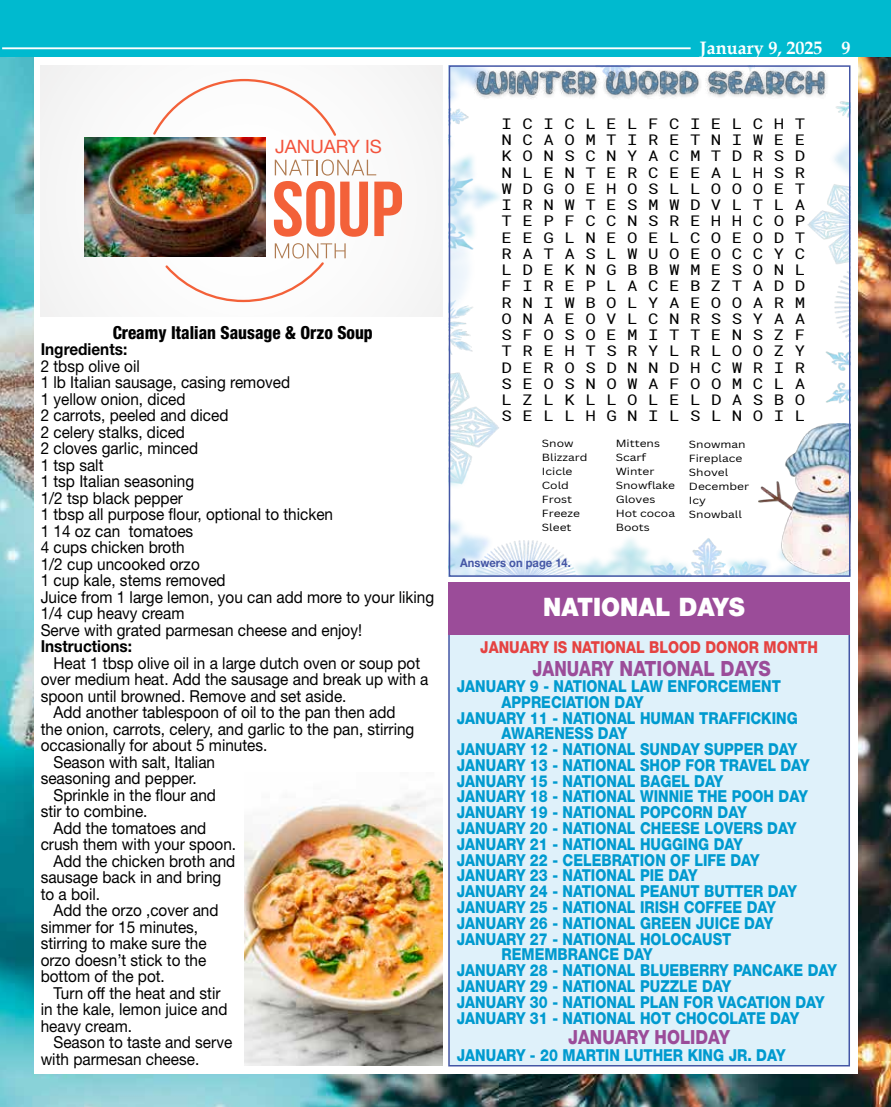
<style>
.page{position:relative;width:891px;height:1107px;background:#fff}
.page>*{position:absolute;margin:0;border:0;box-sizing:border-box;transform-origin:0 0}
.t1{font:900 25.5px "Helvetica Neue LT Std";color:#fff;scale:.94 1}
.t2{font:800 21px "Helvetica Neue LT Std";color:#9b4c99;scale:.8 1}
.t3{font:800 19.5px "Helvetica Neue LT Std";color:#9b4c99;scale:.86 1}
.t4{font:18.45px "Helvetica Neue LT Std";color:#f3533c}
.t5{font:800 condensed 18px "Helvetica Neue LT Std";color:#000;scale:.95 1}
.t6{font:700 18px "Book Antiqua";color:#fff}
.t7{font:16.5px/16.5px "Helvetica Neue LT Std";color:#000;scale:.93 1}
.t8{font:800 16.5px "Helvetica Neue LT Std";color:#009acf;scale:.86 1}
.t9{font:800 16.5px "Helvetica Neue LT Std";color:#e54241;scale:.86 1}
.t10{font:700 16.5px "Helvetica Neue LT Std";color:#000;scale:.93 1}
.t11{font:14.7px/16.2px "Roboto Mono";letter-spacing:.6em;color:#000;text-align:justify;scale:1.19 1}
.t12{font:700 12px "Helvetica Neue LT Std";color:#4456a5;scale:.93 1}
.t13{font:10.05px/14.1px "Canva Sans";color:#000;scale:1.19 1}
</style>
<div class="page">
<img style="left:0;top:57px;width:891px;height:1050px">
<div style="left:35px;top:34px;width:819px;height:1039px;background:#fff"></div>
<div style="left:0;top:0;width:891px;height:57px;background:#00bacf"></div>
<hr style="left:2px;top:47px;width:689px;height:2px;background:#fff">
<div style="left:448px;top:583px;width:402px;height:483px;background:#dff1fa;border:2px solid #4456a5"></div>
<div style="left:448px;top:582px;width:402px;height:53px;background:#9b4c99"></div>
<div style="left:40px;top:65px;width:402px;height:251px;background:#f7f7f7"></div>
<svg style="left:153px;top:79px;width:183px;height:57px"></svg>
<svg style="left:87px;top:159px;width:315px;height:143px"></svg>
<img style="left:84px;top:137px;width:182px;height:119px">
<img style="left:452px;top:68px;width:395px;height:506px">
<img style="left:758px;top:423px;width:89px;height:151px">
<img style="left:469px;top:68px;width:365px;height:35px">
<div style="left:449px;top:65px;width:401px;height:512px;border:2px solid #4456a5"></div>
<img style="left:244px;top:793px;width:198px;height:272px">
<p class="t4" style="left:275px;top:135px;width:108px">JANUARY IS</p>
<p class="t5" style="left:113px;top:321px;width:275px">Creamy Italian Sausage &amp; Orzo Soup</p>
<p class="t10" style="left:41px;top:339px;width:95px">Ingredients:</p>
<p class="t7" style="left:41px;top:357px;width:425px">2 tbsp olive oil<br>1 lb Italian sausage, casing removed<br>1 yellow onion, diced<br>2 carrots, peeled and diced<br>2 celery stalks, diced<br>2 cloves garlic, minced<br>1 tsp salt<br>1 tsp Italian seasoning<br>1/2 tsp black pepper<br>1 tbsp all purpose flour, optional to thicken<br>1 14 oz can tomatoes<br>4 cups chicken broth<br>1/2 cup uncooked orzo<br>1 cup kale, stems removed<br>Juice from 1 large lemon, you can add more to your liking<br>1/4 cup heavy cream<br>Serve with grated parmesan cheese and enjoy!</p>
<p class="t10" style="left:41px;top:636px;width:100px">Instructions:</p>
<p class="t7" style="left:53px;top:654px;width:396px">Heat 1 tbsp olive oil in a large dutch oven or soup pot</p>
<p class="t7" style="left:41px;top:671px;width:418px">over medium heat. Add the sausage and break up with a</p>
<p class="t7" style="left:41px;top:687px;width:330px">spoon until browned. Remove and set aside.</p>
<p class="t7" style="left:53px;top:704px;width:369px">Add another tablespoon of oil to the pan then add</p>
<p class="t7" style="left:41px;top:720px;width:403px">the onion, carrots, celery, and garlic to the pan, stirring</p>
<p class="t7" style="left:41px;top:737px;width:245px">occasionally for about 5 minutes.</p>
<p class="t7" style="left:53px;top:753px;width:175px">Season with salt, Italian</p>
<p class="t7" style="left:41px;top:770px;width:169px">seasoning and pepper.</p>
<p class="t7" style="left:53px;top:786px;width:176px">Sprinkle in the flour and</p>
<p class="t7" style="left:41px;top:803px;width:116px">stir to combine.</p>
<p class="t7" style="left:53px;top:819px;width:166px">Add the tomatoes and</p>
<p class="t7" style="left:41px;top:836px;width:212px">crush them with your spoon.</p>
<p class="t7" style="left:53px;top:852px;width:197px">Add the chicken broth and</p>
<p class="t7" style="left:41px;top:869px;width:196px">sausage back in and bring</p>
<p class="t7" style="left:41px;top:885px;width:65px">to a boil.</p>
<p class="t7" style="left:53px;top:902px;width:179px">Add the orzo ,cover and</p>
<p class="t7" style="left:41px;top:918px;width:171px">simmer for 15 minutes,</p>
<p class="t7" style="left:41px;top:935px;width:180px">stirring to make sure the</p>
<p class="t7" style="left:41px;top:951px;width:180px">orzo doesn’t stick to the</p>
<p class="t7" style="left:41px;top:968px;width:135px">bottom of the pot.</p>
<p class="t7" style="left:53px;top:984px;width:181px">Turn off the heat and stir</p>
<p class="t7" style="left:41px;top:1001px;width:202px">in the kale, lemon juice and</p>
<p class="t7" style="left:41px;top:1017px;width:100px">heavy cream.</p>
<p class="t7" style="left:53px;top:1034px;width:194px">Season to taste and serve</p>
<p class="t7" style="left:41px;top:1050px;width:172px">with parmesan cheese.</p>
<p class="t6" style="left:700px;top:36px;width:152px">January 9, 2025 9</p>
<p class="t11" style="left:502px;top:115px;width:257px">ICICLELFCIELCHT NCAOMTIRETNIWEE KONSCNYACMTDRSD NLENTERCEEALHSR WDGOEHOSLLOOOET IRNWTESMWDVLTLA TEPFCCNSREHHCOP EEGLNEOELCOEODT RATASLWUOEOCCYC LDEKNGBBWMESONL FIREPLACEBZTADD RNIWBOLYAEOOARM ONAEOVLCNRSSYAA SFOSOEMITTENSZF TREHTSRYLRLOOZY DEROSDNNDHCWRIR SEOSNOWAFOOMCLA LZLKLLOLELDASBO SELLHGNILSLNOIL</p>
<p class="t13" style="left:542px;top:436px;width:40px">Snow<br>Blizzard<br>Icicle<br>Cold<br>Frost<br>Freeze<br>Sleet</p>
<p class="t13" style="left:616px;top:436px;width:51px">Mittens<br>Scarf<br>Winter<br>Snowflake<br>Gloves<br>Hot cocoa<br>Boots</p>
<p class="t13" style="left:689px;top:437px;width:52px">Snowman<br>Fireplace<br>Shovel<br>December<br>Icy<br>Snowball</p>
<p class="t12" style="left:460px;top:555px;width:121px">Answers on page 14.</p>
<h1 class="t1" style="left:543px;top:592px;width:216px">NATIONAL DAYS</h1>
<p class="t9" style="left:480px;top:637px;width:394px">JANUARY IS NATIONAL BLOOD DONOR MONTH</p>
<p class="t2" style="left:533px;top:656px;width:299px">JANUARY NATIONAL DAYS</p>
<p class="t8" style="left:457px;top:676px;width:378px">JANUARY 9 - NATIONAL LAW ENFORCEMENT</p>
<p class="t8" style="left:502px;top:692px;width:167px">APPRECIATION DAY</p>
<p class="t8" style="left:457px;top:708px;width:398px">JANUARY 11 - NATIONAL HUMAN TRAFFICKING</p>
<p class="t8" style="left:502px;top:724px;width:147px">AWARENESS DAY</p>
<p class="t8" style="left:457px;top:739px;width:397px">JANUARY 12 - NATIONAL SUNDAY SUPPER DAY</p>
<p class="t8" style="left:457px;top:755px;width:412px">JANUARY 13 - NATIONAL SHOP FOR TRAVEL DAY</p>
<p class="t8" style="left:457px;top:771px;width:311px">JANUARY 15 - NATIONAL BAGEL DAY</p>
<p class="t8" style="left:457px;top:787px;width:410px">JANUARY 18 - NATIONAL WINNIE THE POOH DAY</p>
<p class="t8" style="left:457px;top:803px;width:339px">JANUARY 19 - NATIONAL POPCORN DAY</p>
<p class="t8" style="left:457px;top:818px;width:396px">JANUARY 20 - NATIONAL CHEESE LOVERS DAY</p>
<p class="t8" style="left:457px;top:834px;width:334px">JANUARY 21 - NATIONAL HUGGING DAY</p>
<p class="t8" style="left:457px;top:850px;width:354px">JANUARY 22 - CELEBRATION OF LIFE DAY</p>
<p class="t8" style="left:457px;top:866px;width:281px">JANUARY 23 - NATIONAL PIE DAY</p>
<p class="t8" style="left:457px;top:882px;width:397px">JANUARY 24 - NATIONAL PEANUT BUTTER DAY</p>
<p class="t8" style="left:457px;top:897px;width:373px">JANUARY 25 - NATIONAL IRISH COFFEE DAY</p>
<p class="t8" style="left:457px;top:913px;width:369px">JANUARY 26 - NATIONAL GREEN JUICE DAY</p>
<p class="t8" style="left:457px;top:929px;width:321px">JANUARY 27 - NATIONAL HOLOCAUST</p>
<p class="t8" style="left:502px;top:945px;width:177px">REMEMBRANCE DAY</p>
<p class="t8" style="left:457px;top:960px;width:443px">JANUARY 28 - NATIONAL BLUEBERRY PANCAKE DAY</p>
<p class="t8" style="left:457px;top:976px;width:321px">JANUARY 29 - NATIONAL PUZZLE DAY</p>
<p class="t8" style="left:457px;top:992px;width:429px">JANUARY 30 - NATIONAL PLAN FOR VACATION DAY</p>
<p class="t8" style="left:457px;top:1008px;width:400px">JANUARY 31 - NATIONAL HOT CHOCOLATE DAY</p>
<p class="t3" style="left:568px;top:1025px;width:190px">JANUARY HOLIDAY</p>
<p class="t8" style="left:457px;top:1045px;width:384px">JANUARY - 20 MARTIN LUTHER KING JR. DAY</p>
</div>
